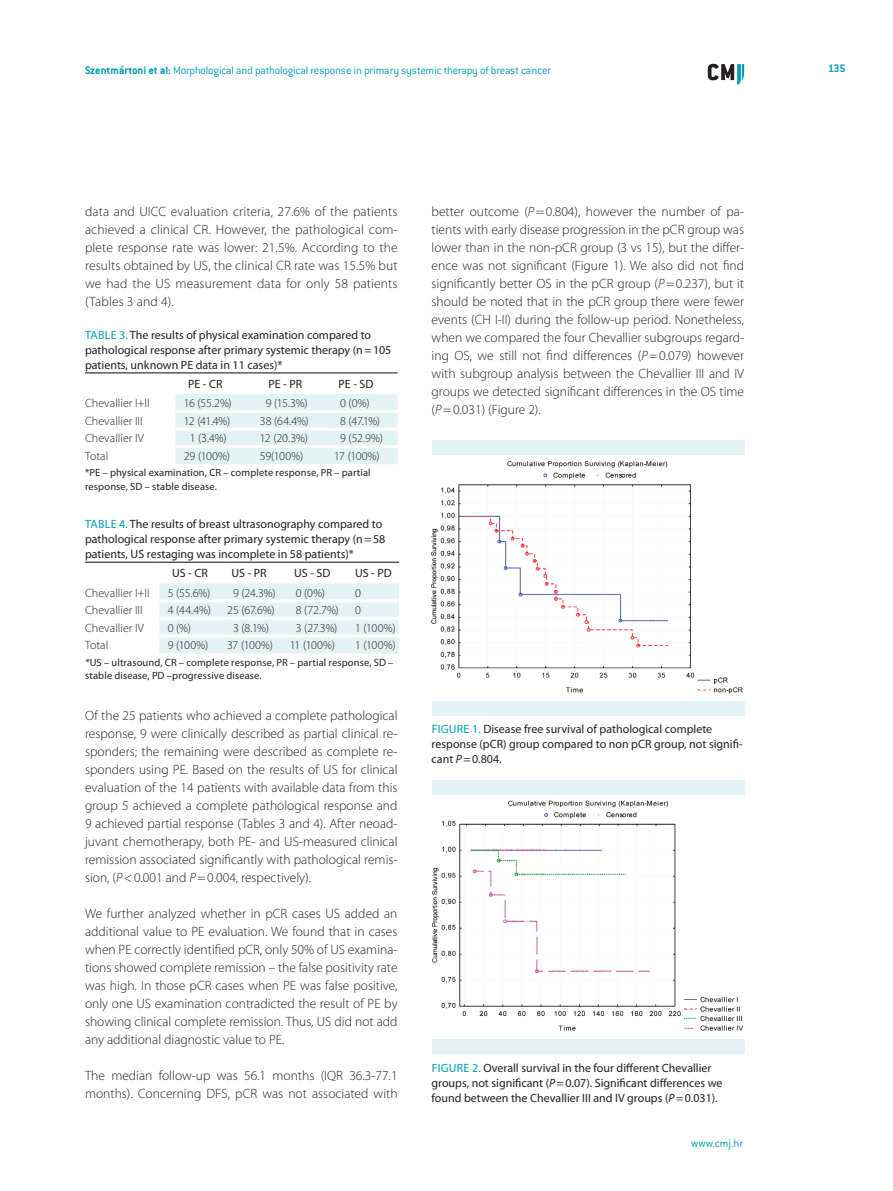
<style>
.page{position:relative;width:893px;height:1191px;background:#fff}
.page>*{position:absolute;margin:0;border:0;box-sizing:border-box;transform-origin:0 0}
.t1{font:300 13.5px/18px "Myriad Pro";color:#231f20;text-align:justify}
.t2{font:12px/15px "Myriad Pro";color:#231f20}
.t3{font:300 12px "Myriad Pro";color:#231f20}
.t4{font:300 12px "ITC Conduit LTCE";letter-spacing:-.015em;color:#009fb4}
.t5{font:700 12px "ITC Conduit LTCE";color:#009fb4}
.t6{font:10.5px/13.5px "Myriad Pro";letter-spacing:.01em;color:#231f20}
.s1{font-weight:700}
.s2{color:#009fb4}
.s3{font-style:italic}
</style>
<div class="page">
<svg style="left:708px;top:64px;width:36px;height:21px"></svg>
<div style="left:175px;top:394px;width:223px;height:70px;background:#e2f2f5"></div>
<hr style="left:85px;top:373px;width:90px;height:1px;background:#08070b">
<hr style="left:175px;top:373px;width:85px;height:1px;background:#08070b">
<hr style="left:260px;top:373px;width:74px;height:1px;background:#08070b">
<hr style="left:334px;top:373px;width:64px;height:1px;background:#08070b">
<hr style="left:175px;top:410px;width:85px;height:3px;background:#fff">
<hr style="left:260px;top:410px;width:74px;height:3px;background:#fff">
<hr style="left:334px;top:410px;width:64px;height:3px;background:#fff">
<hr style="left:175px;top:428px;width:85px;height:3px;background:#fff">
<hr style="left:260px;top:428px;width:74px;height:3px;background:#fff">
<hr style="left:334px;top:428px;width:64px;height:3px;background:#fff">
<hr style="left:175px;top:445px;width:85px;height:3px;background:#fff">
<hr style="left:260px;top:445px;width:74px;height:3px;background:#fff">
<hr style="left:334px;top:445px;width:64px;height:3px;background:#fff">
<div style="left:159px;top:583px;width:240px;height:70px;background:#e2f2f5"></div>
<hr style="left:85px;top:562px;width:74px;height:1px;background:#08070b">
<hr style="left:159px;top:562px;width:68px;height:1px;background:#08070b">
<hr style="left:227px;top:562px;width:63px;height:1px;background:#08070b">
<hr style="left:290px;top:562px;width:65px;height:1px;background:#08070b">
<hr style="left:355px;top:562px;width:44px;height:1px;background:#08070b">
<hr style="left:159px;top:599px;width:68px;height:3px;background:#fff">
<hr style="left:227px;top:599px;width:63px;height:3px;background:#fff">
<hr style="left:290px;top:599px;width:65px;height:3px;background:#fff">
<hr style="left:355px;top:599px;width:44px;height:3px;background:#fff">
<hr style="left:159px;top:617px;width:68px;height:3px;background:#fff">
<hr style="left:227px;top:617px;width:63px;height:3px;background:#fff">
<hr style="left:290px;top:617px;width:65px;height:3px;background:#fff">
<hr style="left:355px;top:617px;width:44px;height:3px;background:#fff">
<hr style="left:159px;top:634px;width:68px;height:3px;background:#fff">
<hr style="left:227px;top:634px;width:63px;height:3px;background:#fff">
<hr style="left:290px;top:634px;width:65px;height:3px;background:#fff">
<hr style="left:355px;top:634px;width:44px;height:3px;background:#fff">
<img style="left:432px;top:460px;width:311px;height:234px">
<div style="left:432px;top:440px;width:312px;height:15px;background:#e2f2f5"></div>
<div style="left:432px;top:700px;width:312px;height:15px;background:#e2f2f5"></div>
<img style="left:432px;top:800px;width:312px;height:231px">
<div style="left:432px;top:780px;width:312px;height:15px;background:#e2f2f5"></div>
<div style="left:432px;top:1039px;width:312px;height:14px;background:#e2f2f5"></div>
<p class="t4" style="left:85px;top:63px;width:467px"><span class="s1">Szentmártoni et al:</span> Morphological and pathological response in primary systemic therapy of breast cancer</p>
<p class="t5" style="left:828px;top:61px;width:19px">135</p>
<p class="t1" style="left:85px;top:202px;width:314px">data and UICC evaluation criteria, 27.6% of the patients achieved a clinical CR. However, the pathological com&shy;plete response rate was lower: 21.5%. According to the results obtained by US, the clinical CR rate was 15.5% but we had the US measurement data for only 58 patients (Tables 3 and 4).</p>
<p class="t2" style="left:85px;top:327px;width:308px"><span class="s2">Table 3.</span> The results of physical examination compared to pathological response after primary systemic therapy (n=105 patients, unknown PE data in 11 cases)*</p>
<p class="t2" style="left:188px;top:376px;width:36px">PE - CR</p>
<p class="t2" style="left:268px;top:376px;width:35px">PE - PR</p>
<p class="t2" style="left:339px;top:376px;width:36px">PE - SD</p>
<p class="t3" style="left:85px;top:396px;width:66px">Chevallier I+II</p>
<p class="t3" style="left:184px;top:396px;width:50px">16 (55.2%)</p>
<p class="t3" style="left:266px;top:396px;width:43px">9 (15.3%)</p>
<p class="t3" style="left:340px;top:396px;width:31px">0 (0%)</p>
<p class="t3" style="left:85px;top:414px;width:59px">Chevallier III</p>
<p class="t3" style="left:184px;top:414px;width:48px">12 (41.4%)</p>
<p class="t3" style="left:260px;top:414px;width:50px">38 (64.4%)</p>
<p class="t3" style="left:340px;top:414px;width:41px">8 (47.1%)</p>
<p class="t3" style="left:85px;top:431px;width:60px">Chevallier IV</p>
<p class="t3" style="left:190px;top:431px;width:38px">1 (3.4%)</p>
<p class="t3" style="left:260px;top:431px;width:50px">12 (20.3%)</p>
<p class="t3" style="left:340px;top:431px;width:44px">9 (52.9%)</p>
<p class="t3" style="left:85px;top:449px;width:25px">Total</p>
<p class="t3" style="left:184px;top:449px;width:48px">29 (100%)</p>
<p class="t3" style="left:260px;top:449px;width:45px">59(100%)</p>
<p class="t3" style="left:334px;top:449px;width:47px">17 (100%)</p>
<p class="t6" style="left:85px;top:466px;width:287px">*PE – physical examination, CR – complete response, PR – partial response, SD – stable disease.</p>
<p class="t2" style="left:85px;top:516px;width:302px"><span class="s2">Table 4.</span> The results of breast ultrasonography compared to pathological response after primary systemic therapy (n=58 patients, US restaging was incomplete in 58 patients)*</p>
<p class="t2" style="left:172px;top:565px;width:37px">US - CR</p>
<p class="t2" style="left:231px;top:565px;width:37px">US - PR</p>
<p class="t2" style="left:294px;top:565px;width:38px">US - SD</p>
<p class="t2" style="left:355px;top:565px;width:38px">US - PD</p>
<p class="t3" style="left:85px;top:585px;width:66px">Chevallier I+II</p>
<p class="t3" style="left:168px;top:585px;width:44px">5 (55.6%)</p>
<p class="t3" style="left:233px;top:585px;width:44px">9 (24.3%)</p>
<p class="t3" style="left:296px;top:585px;width:31px">0 (0%)</p>
<p class="t3" style="left:355px;top:585px;width:7px">0</p>
<p class="t3" style="left:85px;top:603px;width:59px">Chevallier III</p>
<p class="t3" style="left:168px;top:603px;width:45px">4 (44.4%)</p>
<p class="t3" style="left:227px;top:603px;width:49px">25 (67.6%)</p>
<p class="t3" style="left:296px;top:603px;width:45px">8 (72.7%)</p>
<p class="t3" style="left:355px;top:603px;width:7px">0</p>
<p class="t3" style="left:85px;top:620px;width:60px">Chevallier IV</p>
<p class="t3" style="left:168px;top:620px;width:25px">0 (%)</p>
<p class="t3" style="left:233px;top:620px;width:37px">3 (8.1%)</p>
<p class="t3" style="left:296px;top:620px;width:43px">3 (27.3%)</p>
<p class="t3" style="left:355px;top:620px;width:42px">1 (100%)</p>
<p class="t3" style="left:85px;top:638px;width:25px">Total</p>
<p class="t3" style="left:168px;top:638px;width:42px">9 (100%)</p>
<p class="t3" style="left:227px;top:638px;width:47px">37 (100%)</p>
<p class="t3" style="left:290px;top:638px;width:47px">11 (100%)</p>
<p class="t3" style="left:355px;top:638px;width:42px">1 (100%)</p>
<p class="t6" style="left:85px;top:655px;width:310px"><span class="s3">*</span>US – ultrasound, CR – complete response, PR – partial response, SD – stable disease, PD –progressive disease.</p>
<p class="t1" style="left:85px;top:706px;width:314px">Of the 25 patients who achieved a complete pathological response, 9 were clinically described as partial clinical re&shy;sponders; the remaining were described as complete re&shy;sponders using PE. Based on the results of US for clinical evaluation of the 14 patients with available data from this group 5 achieved a complete pathological response and 9 achieved partial response (Tables 3 and 4). After neoad&shy;juvant chemotherapy, both PE- and US-measured clinical remission associated significantly with pathological remis&shy;sion, (<span class="s3">P</span>&lt;0.001 and <span class="s3">P</span>=0.004, respectively).</p>
<p class="t1" style="left:85px;top:904px;width:314px">We further analyzed whether in pCR cases US added an additional value to PE evaluation. We found that in cases when PE correctly identified pCR, only 50% of US examina&shy;tions showed complete remission – the false positivity rate was high. In those pCR cases when PE was false positive, only one US examination contradicted the result of PE by showing clinical complete remission. Thus, US did not add any additional diagnostic value to PE.</p>
<p class="t1" style="left:85px;top:1066px;width:314px">The median follow-up was 56.1 months (IQR 36.3-77.1 months). Concerning DFS, pCR was not associated with</p>
<p class="t1" style="left:432px;top:202px;width:314px">better outcome (<span class="s3">P</span>=0.804), however the number of pa&shy;tients with early disease progression in the pCR group was lower than in the non-pCR group (3 vs 15), but the differ&shy;ence was not significant (Figure 1). We also did not find significantly better OS in the pCR group (<span class="s3">P</span>=0.237), but it should be noted that in the pCR group there were fewer events (CH I-II) during the follow-up period. Nonetheless, when we compared the four Chevallier subgroups regard&shy;ing OS, we still not find differences (<span class="s3">P</span>=0.079) however with subgroup analysis between the Chevallier III and IV groups we detected significant differences in the OS time (<span class="s3">P</span>=0.031) (Figure 2).</p>
<p class="t2" style="left:432px;top:721px;width:313px"><span class="s2">Fig ure 1.</span> Disease free survival of pathological complete response (pCR) group compared to non pCR group, not signifi&shy;cant <span class="s3">P</span>=0.804.</p>
<p class="t2" style="left:432px;top:1060px;width:292px"><span class="s2">Fig ure 2.</span> Overall survival in the four different Chevallier groups, not significant (<span class="s3">P</span>=0.07). Significant differences we found between the Chevallier III and IV groups (<span class="s3">P</span>=0.031).</p>
<p class="t4" style="left:691px;top:1136px;width:54px">www.cmj.hr</p>
</div>
